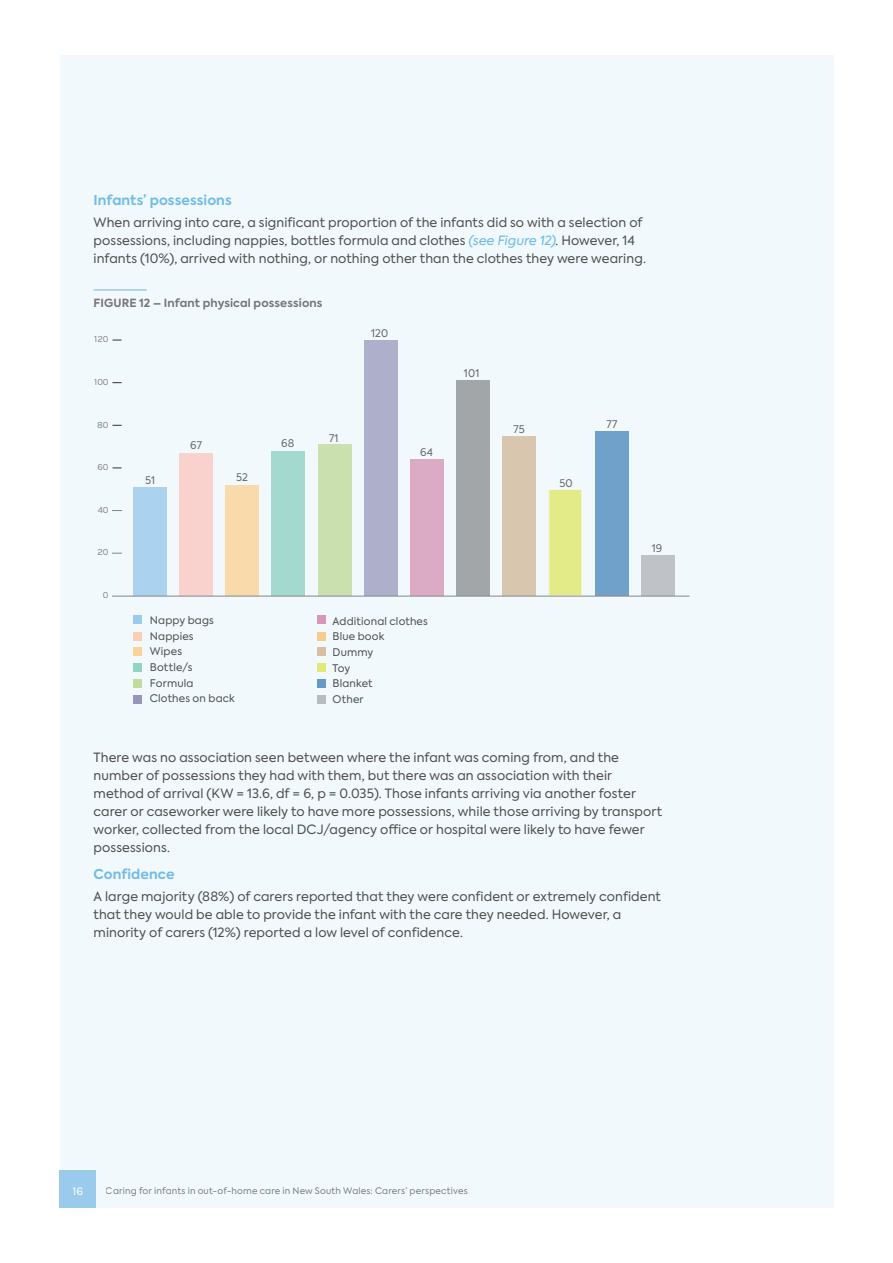
<style>
.page{position:relative;width:893px;height:1263px;background:#fff}
.page>*{position:absolute;margin:0;border:0;box-sizing:border-box;transform-origin:0 0}
.t1{font:700 13.5px "Axiforma";letter-spacing:.005em;color:#71bce8}
.t2{font:12.75px/18px "Axiforma";letter-spacing:.01em;color:#504f4e}
.t3{font:12px "Karla";color:#fff}
.t4{font:700 11.25px "Axiforma";letter-spacing:.01em;color:#77767a}
.t5{font:10.5px/15.8px "Axiforma";letter-spacing:.015em;color:#504f4e}
.t6{font:10.5px "Axiforma";letter-spacing:.015em;color:#68676b}
.t7{font:9.45px "Karla";color:#68676b}
.t8{font:9px "Axiforma";letter-spacing:.02em;color:#414042}
.s1{font-style:italic;color:#71bce8}
</style>
<div class="page">
<div style="left:60px;top:55px;width:773px;height:1153px;background:#f2f9fd"></div>
<div style="left:60px;top:1170px;width:36px;height:38px;background:#9acbed"></div>
<hr style="left:94px;top:289px;width:53px;height:2px;background:#9acbed">
<div style="left:133px;top:487px;width:34px;height:109px;background:#abd3f0"></div>
<div style="left:179px;top:453px;width:34px;height:143px;background:#f9d2ce"></div>
<div style="left:226px;top:485px;width:33px;height:111px;background:#f9daab"></div>
<div style="left:272px;top:451px;width:33px;height:145px;background:#a4d9d0"></div>
<div style="left:318px;top:444px;width:33px;height:152px;background:#cae0ae"></div>
<div style="left:364px;top:340px;width:33px;height:256px;background:#aeafcb"></div>
<div style="left:410px;top:459px;width:33px;height:137px;background:#dbaac5"></div>
<div style="left:456px;top:380px;width:34px;height:216px;background:#a2a6a9"></div>
<div style="left:503px;top:436px;width:33px;height:160px;background:#d9c6af"></div>
<div style="left:549px;top:489px;width:33px;height:107px;background:#e3eb88"></div>
<div style="left:548px;top:489px;width:34px;height:107px;border:1px solid #fff"></div>
<div style="left:595px;top:432px;width:33px;height:164px;background:#70a1ca"></div>
<div style="left:641px;top:555px;width:33px;height:41px;background:#bfc3c7"></div>
<hr style="left:112px;top:596px;width:577px;height:1px;background:#68676b">
<div style="left:134px;top:615px;width:8px;height:9px;background:#9acbed"></div>
<div style="left:317px;top:615px;width:9px;height:9px;background:#d697b8"></div>
<div style="left:134px;top:647px;width:8px;height:8px;background:#fcd397"></div>
<div style="left:317px;top:647px;width:9px;height:8px;background:#d6bfa4"></div>
<div style="left:134px;top:679px;width:8px;height:8px;background:#c0db9c"></div>
<div style="left:317px;top:679px;width:9px;height:8px;background:#6699c7"></div>
<div style="left:134px;top:632px;width:8px;height:8px;background:#fcceb2"></div>
<div style="left:317px;top:632px;width:9px;height:8px;background:#f8cc8a"></div>
<div style="left:134px;top:663px;width:8px;height:9px;background:#91d3c5"></div>
<div style="left:317px;top:663px;width:9px;height:9px;background:#e1e977"></div>
<div style="left:134px;top:695px;width:8px;height:9px;background:#9696bb"></div>
<div style="left:317px;top:695px;width:9px;height:9px;background:#b8bcbf"></div>
<p class="t1" style="left:94px;top:191px;width:140px">Infants’ possessions</p>
<p class="t2" style="left:94px;top:214px;width:554px">When arriving into care, a significant proportion of the infants did so with a selection of possessions, including nappies, bottles formula and clothes <span class="s1">(see Figure 12)</span>. However, 14 infants (10%), arrived with nothing, or nothing other than the clothes they were wearing.</p>
<p class="t4" style="left:94px;top:295px;width:230px">FIGURE 12 – Infant physical possessions</p>
<p class="t7" style="left:94px;top:334px;width:16px">120</p>
<p class="t7" style="left:94px;top:377px;width:16px">100</p>
<p class="t7" style="left:97px;top:419px;width:13px">80</p>
<p class="t7" style="left:98px;top:462px;width:13px">60</p>
<p class="t7" style="left:98px;top:504px;width:12px">40</p>
<p class="t7" style="left:97px;top:547px;width:13px">20</p>
<p class="t7" style="left:103px;top:590px;width:7px">0</p>
<p class="t6" style="left:145px;top:474px;width:11px">51</p>
<p class="t6" style="left:190px;top:439px;width:13px">67</p>
<p class="t6" style="left:236px;top:471px;width:13px">52</p>
<p class="t6" style="left:281px;top:437px;width:15px">68</p>
<p class="t6" style="left:329px;top:431px;width:11px">71</p>
<p class="t6" style="left:371px;top:327px;width:18px">120</p>
<p class="t6" style="left:420px;top:445px;width:14px">64</p>
<p class="t6" style="left:464px;top:367px;width:17px">101</p>
<p class="t5" style="left:150px;top:612px;width:86px">Nappy bags<br>Nappies<br>Wipes<br>Bottle/s<br>Formula<br>Clothes on back</p>
<p class="t5" style="left:333px;top:613px;width:97px">Additional clothes<br>Blue book<br>Dummy<br>Toy<br>Blanket<br>Other</p>
<p class="t6" style="left:514px;top:423px;width:13px">75</p>
<p class="t6" style="left:559px;top:476px;width:15px">50</p>
<p class="t6" style="left:606px;top:418px;width:12px">77</p>
<p class="t6" style="left:652px;top:542px;width:12px">19</p>
<p class="t2" style="left:94px;top:749px;width:570px">There was no association seen between where the infant was coming from, and the number of possessions they had with them, but there was an association with their method of arrival (KW = 13.6, df = 6, p = 0.035). Those infants arriving via another foster carer or caseworker were likely to have more possessions, while those arriving by transport worker, collected from the local DCJ/agency office or hospital were likely to have fewer possessions.</p>
<p class="t1" style="left:94px;top:864px;width:83px">Confidence</p>
<p class="t2" style="left:94px;top:887px;width:569px">A large majority (88%) of carers reported that they were confident or extremely confident that they would be able to provide the infant with the care they needed. However, a minority of carers (12%) reported a low level of confidence.</p>
<p class="t3" style="left:72px;top:1184px;width:12px">16</p>
<p class="t8" style="left:106px;top:1185px;width:364px">Caring for infants in out-of-home care in New South Wales: Carers’ perspectives</p>
</div>
